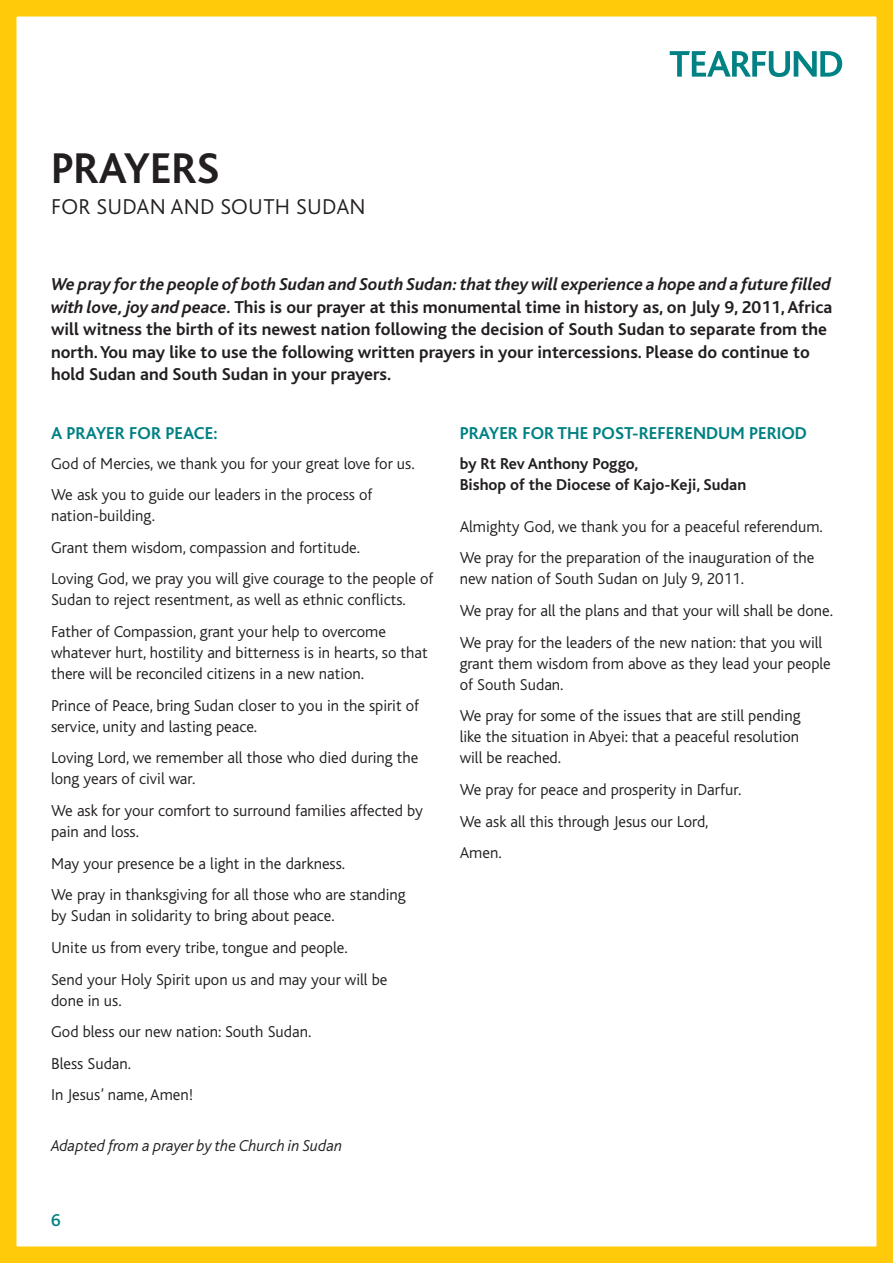
<style>
.page{position:relative;width:893px;height:1263px;background:#fff}
.page>*{position:absolute;margin:0;border:0;box-sizing:border-box;transform-origin:0 0}
.t1{font:700 45px "Bliss";color:#231f20}
.t2{font:300 22.5px "Bliss";letter-spacing:.01em;color:#231f20}
.BODY{font:700 18px/22.5px "Bliss";color:#231f20}
.SUB-HEADING{font:700 18px "Bliss";color:#008183}
.t3{font:500 18px "Bliss";color:#008183}
.BODY-2{font:300 16.5px/21px "Bliss";color:#231f20}
.BODY-3{font:700 16.5px/21px "Bliss";color:#231f20}
.BODY-4{font:italic 300 16.5px "Bliss";color:#231f20}
.s1{font-style:italic}
</style>
<div class="page">
<div style="left:0;top:0;width:893px;height:1263px;border:16px solid #feca0a"></div>
<svg style="left:670px;top:51px;width:172px;height:26px"></svg>
<p class="t1" style="left:51px;top:145px;width:170px">PRAYERS</p>
<p class="t2" style="left:51px;top:195px;width:316px">FOR SUDAN AND SOUTH SUDAN</p>
<p class="BODY" style="left:51px;top:273px;width:783px"><span class="s1">We pray for the people of both Sudan and South Sudan: that they will experience a hope and a future filled with love, joy and peace.</span> This is our prayer at this monumental time in history as, on July 9, 2011, Africa will witness the birth of its newest nation following the decision of South Sudan to separate from the north. You may like to use the following written prayers in your intercessions. Please do continue to hold Sudan and South Sudan in your prayers.</p>
<p class="SUB-HEADING" style="left:51px;top:424px;width:168px">A PRAYER FOR PEACE:</p>
<p class="BODY-2" style="left:51px;top:453px;width:365px">God of Mercies, we thank you for your great love for us.</p>
<p class="BODY-2" style="left:51px;top:484px;width:323px">We ask you to guide our leaders in the process of nation-building.</p>
<p class="BODY-2" style="left:51px;top:537px;width:311px">Grant them wisdom, compassion and fortitude.</p>
<p class="BODY-2" style="left:51px;top:569px;width:384px">Loving God, we pray you will give courage to the people of<br>Sudan to reject resentment, as well as ethnic conflicts.</p>
<p class="BODY-2" style="left:51px;top:621px;width:378px">Father of Compassion, grant your help to overcome whatever hurt, hostility and bitterness is in hearts, so that there will be reconciled citizens in a new nation.</p>
<p class="BODY-2" style="left:51px;top:695px;width:370px">Prince of Peace, bring Sudan closer to you in the spirit of service, unity and lasting peace.</p>
<p class="BODY-2" style="left:51px;top:748px;width:369px">Loving Lord, we remember all those who died during the long years of civil war.</p>
<p class="BODY-2" style="left:51px;top:800px;width:373px">We ask for your comfort to surround families affected by pain and loss.</p>
<p class="BODY-2" style="left:51px;top:853px;width:296px">May your presence be a light in the darkness.</p>
<p class="BODY-2" style="left:51px;top:885px;width:356px">We pray in thanksgiving for all those who are standing by Sudan in solidarity to bring about peace.</p>
<p class="BODY-2" style="left:51px;top:937px;width:298px">Unite us from every tribe, tongue and people.</p>
<p class="BODY-2" style="left:51px;top:969px;width:338px">Send your Holy Spirit upon us and may your will be done in us.</p>
<p class="BODY-2" style="left:51px;top:1021px;width:262px">God bless our new nation: South Sudan.</p>
<p class="BODY-2" style="left:51px;top:1053px;width:82px">Bless Sudan.</p>
<p class="BODY-2" style="left:51px;top:1085px;width:144px">In Jesus’ name, Amen!</p>
<p class="BODY-4" style="left:51px;top:1137px;width:293px">Adapted from a prayer by the Church in Sudan</p>
<p class="t3" style="left:51px;top:1210px;width:11px">6</p>
<p class="SUB-HEADING" style="left:460px;top:424px;width:349px">PRAYER FOR THE POST-REFERENDUM PERIOD</p>
<p class="BODY-3" style="left:460px;top:453px;width:288px">by Rt Rev Anthony Poggo,<br>Bishop of the Diocese of Kajo-Keji, Sudan</p>
<p class="BODY-2" style="left:460px;top:516px;width:365px">Almighty God, we thank you for a peaceful referendum.</p>
<p class="BODY-2" style="left:460px;top:548px;width:356px">We pray for the preparation of the inauguration of the new nation of South Sudan on July 9, 2011.</p>
<p class="BODY-2" style="left:460px;top:600px;width:375px">We pray for all the plans and that your will shall be done.</p>
<p class="BODY-2" style="left:460px;top:632px;width:373px">We pray for the leaders of the new nation: that you will grant them wisdom from above as they lead your people of South Sudan.</p>
<p class="BODY-2" style="left:460px;top:706px;width:342px;text-align:justify">We pray for some of the issues that are still pending like the situation in Abyei: that a peaceful resolution will be reached.</p>
<p class="BODY-2" style="left:460px;top:779px;width:283px">We pray for peace and prosperity in Darfur.</p>
<p class="BODY-2" style="left:460px;top:811px;width:250px">We ask all this through Jesus our Lord,</p>
<p class="BODY-2" style="left:460px;top:843px;width:43px">Amen.</p>
</div>
